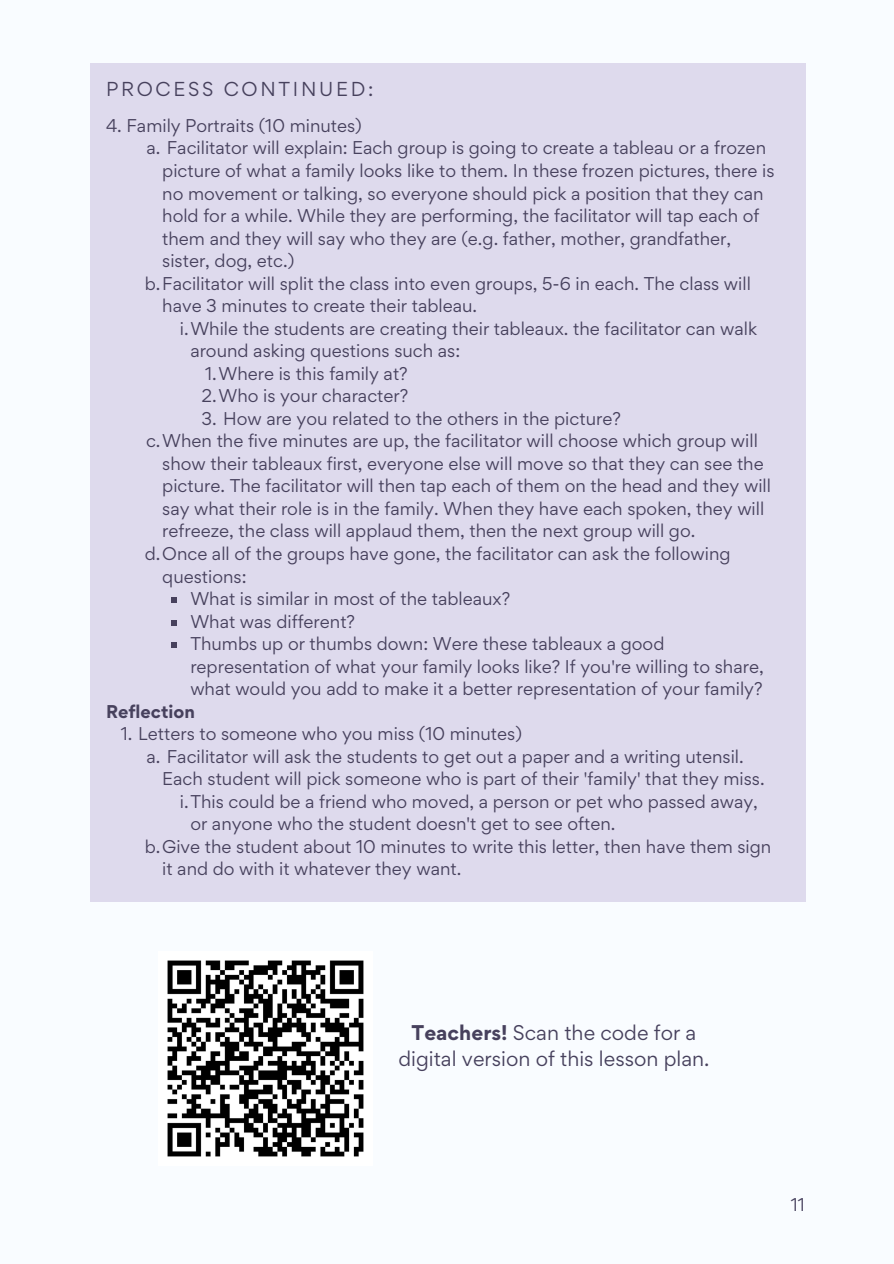
<style>
.page{position:relative;width:894px;height:1264px;background:#fff}
.page>*{position:absolute;margin:0;border:0;box-sizing:border-box;transform-origin:0 0}
.t1{font:19.05px/26px "Gordita";color:#47415d;text-align:center}
.t2{font:18px "Gordita";letter-spacing:.15em;color:#47415d}
.t3{font:16.5px "Gordita";color:#47415d}
.t4{font:700 16.5px "Gordita";color:#47415d}
.s1{font-weight:700}
</style>
<div class="page">
<div style="left:0;top:0;width:893px;height:1263px;background:#f9fcff"></div>
<div style="left:90px;top:63px;width:715px;height:838px;background:#dedaed"></div>
<img style="left:167px;top:960px;width:197px;height:197px">
<svg style="left:171px;top:597px;width:6px;height:6px"></svg>
<svg style="left:171px;top:620px;width:6px;height:5px"></svg>
<svg style="left:171px;top:642px;width:6px;height:6px"></svg>
<p class="t2" style="left:106px;top:77px;width:269px">PROCESS CONTINUED:</p>
<p class="t3" style="left:106px;top:114px;width:257px">4. Family Portraits (10 minutes)</p>
<p class="t3" style="left:147px;top:137px;width:620px">a. Facilitator will explain: Each group is going to create a tableau or a frozen</p>
<p class="t3" style="left:162px;top:159px;width:613px">picture of what a family looks like to them. In these frozen pictures, there is</p>
<p class="t3" style="left:162px;top:182px;width:602px">no movement or talking, so everyone should pick a position that they can</p>
<p class="t3" style="left:162px;top:204px;width:598px">hold for a while. While they are performing, the facilitator will tap each of</p>
<p class="t3" style="left:162px;top:227px;width:570px">them and they will say who they are (e.g. father, mother, grandfather,</p>
<p class="t3" style="left:162px;top:249px;width:134px">sister, dog, etc.)</p>
<p class="t3" style="left:145px;top:272px;width:607px">b.Facilitator will split the class into even groups, 5-6 in each. The class will</p>
<p class="t3" style="left:162px;top:294px;width:316px">have 3 minutes to create their tableau.</p>
<p class="t3" style="left:180px;top:317px;width:578px">i.While the students are creating their tableaux. the facilitator can walk</p>
<p class="t3" style="left:190px;top:340px;width:271px">around asking questions such as:</p>
<p class="t3" style="left:205px;top:362px;width:204px">1.Where is this family at?</p>
<p class="t3" style="left:201px;top:385px;width:208px">2.Who is your character?</p>
<p class="t3" style="left:201px;top:407px;width:421px">3. How are you related to the others in the picture?</p>
<p class="t3" style="left:146px;top:430px;width:613px">c.When the five minutes are up, the facilitator will choose which group will</p>
<p class="t3" style="left:162px;top:452px;width:603px">show their tableaux first, everyone else will move so that they can see the</p>
<p class="t3" style="left:162px;top:475px;width:610px">picture. The facilitator will then tap each of them on the head and they will</p>
<p class="t3" style="left:162px;top:497px;width:603px">say what their role is in the family. When they have each spoken, they will</p>
<p class="t3" style="left:162px;top:520px;width:534px">refreeze, the class will applaud them, then the next group will go.</p>
<p class="t3" style="left:145px;top:542px;width:587px">d.Once all of the groups have gone, the facilitator can ask the following</p>
<p class="t3" style="left:162px;top:565px;width:86px">questions:</p>
<p class="t3" style="left:190px;top:587px;width:321px">What is similar in most of the tableaux?</p>
<p class="t3" style="left:190px;top:610px;width:166px">What was different?</p>
<p class="t3" style="left:190px;top:632px;width:475px">Thumbs up or thumbs down: Were these tableaux a good</p>
<p class="t3" style="left:190px;top:655px;width:575px">representation of what your family looks like? If you're willing to share,</p>
<p class="t3" style="left:190px;top:677px;width:573px">what would you add to make it a better representation of your family?</p>
<p class="t3" style="left:121px;top:722px;width:402px">1. Letters to someone who you miss (10 minutes)</p>
<p class="t3" style="left:147px;top:745px;width:598px">a. Facilitator will ask the students to get out a paper and a writing utensil.</p>
<p class="t3" style="left:162px;top:767px;width:603px">Each student will pick someone who is part of their 'family' that they miss.</p>
<p class="t3" style="left:180px;top:790px;width:579px">i.This could be a friend who moved, a person or pet who passed away,</p>
<p class="t3" style="left:190px;top:812px;width:426px">or anyone who the student doesn't get to see often.</p>
<p class="t3" style="left:145px;top:835px;width:627px">b.Give the student about 10 minutes to write this letter, then have them sign</p>
<p class="t3" style="left:162px;top:857px;width:300px">it and do with it whatever they want.</p>
<p class="t4" style="left:106px;top:700px;width:90px">Reflection</p>
<p class="t1" style="left:398px;top:1019px;width:312px"><span class="s1">Teachers!</span> Scan the code for a digital version of this lesson plan.</p>
<p class="t3" style="left:790px;top:1193px;width:16px">11</p>
</div>
